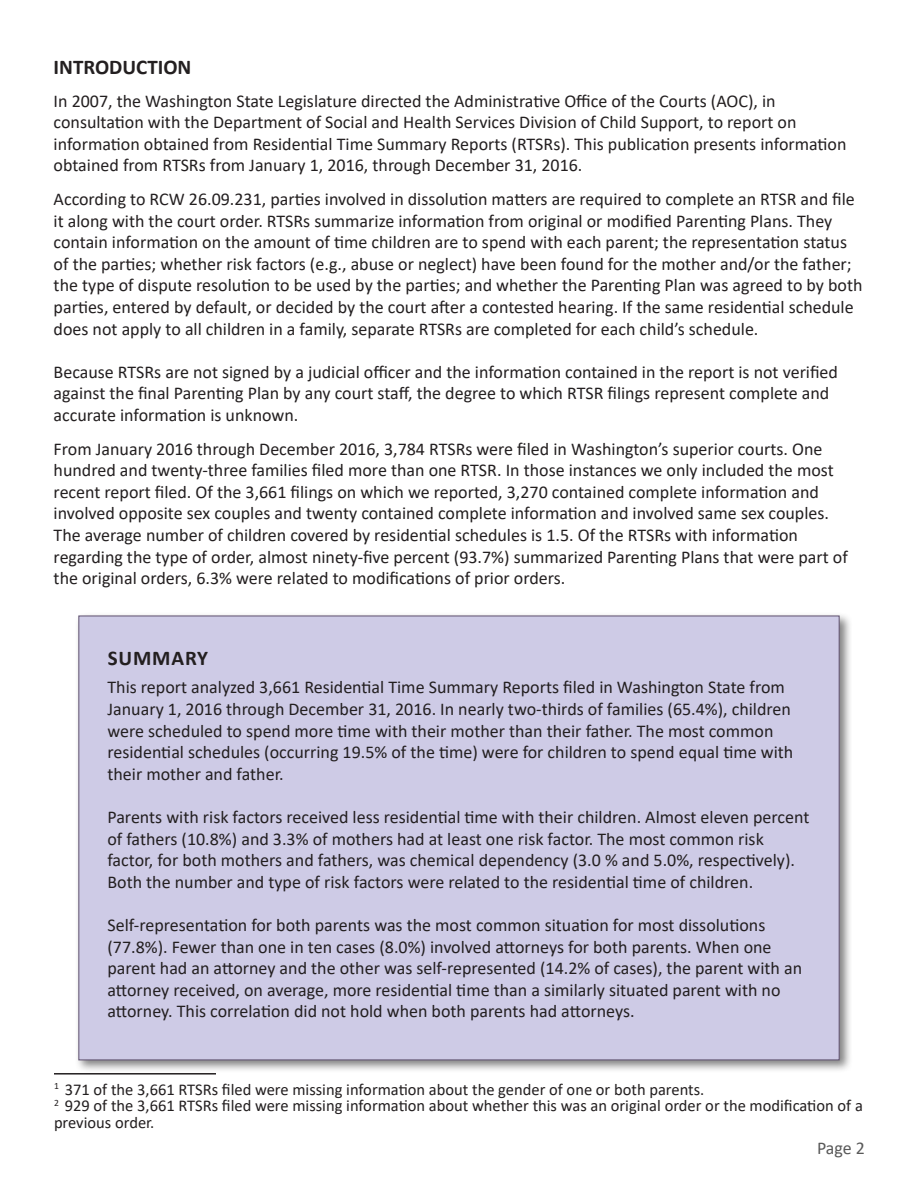
<style>
.page{position:relative;width:918px;height:1188px;background:#fff}
.page>*{position:absolute;margin:0;border:0;box-sizing:border-box;transform-origin:0 0}
.t1{font:700 21px "Calibri";color:#231f20}
.t2{font:700 21px "Calibri";letter-spacing:.04em;color:#231f20}
.t3{font:18px/21.6px "Calibri";color:#231f20}
.t4{font:18px "Calibri";color:#595959}
.t5{font:16.5px/16.5px "Calibri";color:#231f20}
</style>
<div class="page">
<div style="left:75px;top:612px;width:777px;height:461px;background:#595959;opacity:.75"></div>
<div style="left:78px;top:616px;width:762px;height:444px;background:#cecbe6;border:1px solid #605270"></div>
<hr style="left:54px;top:1073px;width:162px;height:2px;background:#231f20">
<p class="t1" style="left:54px;top:52px;width:139px">INTRODUCTION</p>
<p class="t3" style="left:54px;top:89px;width:794px">In 2007, the Washington State Legislature directed the Administrative Office of the Courts (AOC), in consultation with the Department of Social and Health Services Division of Child Support, to report on information obtained from Residential Time Summary Reports (RTSRs). This publication presents information obtained from RTSRs from January 1, 2016, through December 31, 2016.</p>
<p class="t3" style="left:54px;top:188px;width:810px">According to RCW 26.09.231, parties involved in dissolution matters are required to complete an RTSR and file it along with the court order. RTSRs summarize information from original or modified Parenting Plans. They contain information on the amount of time children are to spend with each parent; the representation status of the parties; whether risk factors (e.g., abuse or neglect) have been found for the mother and/or the father; the type of dispute resolution to be used by the parties; and whether the Parenting Plan was agreed to by both parties, entered by default, or decided by the court after a contested hearing. If the same residential schedule does not apply to all children in a family, separate RTSRs are completed for each child’s schedule.</p>
<p class="t3" style="left:54px;top:361px;width:786px">Because RTSRs are not signed by a judicial officer and the information contained in the report is not verified against the final Parenting Plan by any court staff, the degree to which RTSR filings represent complete and accurate information is unknown.</p>
<p class="t3" style="left:54px;top:437px;width:796px">From January 2016 through December 2016, 3,784 RTSRs were filed in Washington’s superior courts. One hundred and twenty-three families filed more than one RTSR. In those instances we only included the most recent report filed. Of the 3,661 filings on which we reported, 3,270 contained complete information and involved opposite sex couples and twenty contained complete information and involved same sex couples.<br>The average number of children covered by residential schedules is 1.5. Of the RTSRs with information regarding the type of order, almost ninety-five percent (93.7%) summarized Parenting Plans that were part of the original orders, 6.3% were related to modifications of prior orders.</p>
<p class="t2" style="left:108px;top:643px;width:102px">SUMMARY</p>
<p class="t3" style="left:107px;top:676px;width:687px">This report analyzed 3,661 Residential Time Summary Reports filed in Washington State from January 1, 2016 through December 31, 2016. In nearly two-thirds of families (65.4%), children were scheduled to spend more time with their mother than their father. The most common residential schedules (occurring 19.5% of the time) were for children to spend equal time with their mother and father.</p>
<p class="t3" style="left:107px;top:806px;width:703px">Parents with risk factors received less residential time with their children. Almost eleven percent of fathers (10.8%) and 3.3% of mothers had at least one risk factor. The most common risk factor, for both mothers and fathers, was chemical dependency (3.0 % and 5.0%, respectively).<br>Both the number and type of risk factors were related to the residential time of children.</p>
<p class="t3" style="left:107px;top:914px;width:696px">Self-representation for both parents was the most common situation for most dissolutions (77.8%). Fewer than one in ten cases (8.0%) involved attorneys for both parents. When one parent had an attorney and the other was self-represented (14.2% of cases), the parent with an attorney received, on average, more residential time than a similarly situated parent with no attorney. This correlation did not hold when both parents had attorneys.</p>
<p class="t5" style="left:54px;top:1080px;width:652px"><sup>1</sup> 371 of the 3,661 RTSRs filed were missing information about the gender of one or both parents.</p>
<p class="t5" style="left:54px;top:1097px;width:810px"><sup>2</sup> 929 of the 3,661 RTSRs filed were missing information about whether this was an original order or the modification of a previous order.</p>
<p class="t4" style="left:817px;top:1136px;width:50px">Page 2</p>
</div>
